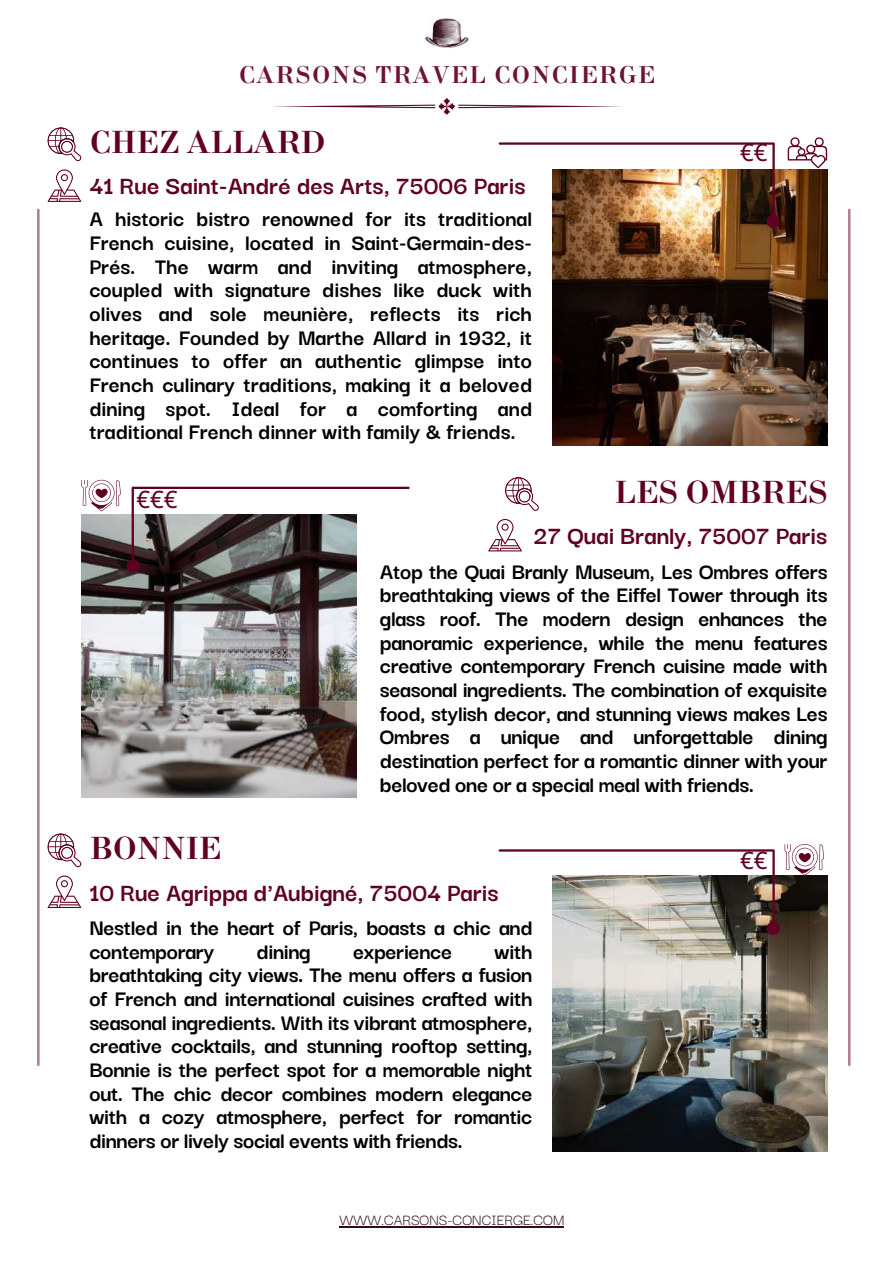
<style>
.page{position:relative;width:894px;height:1264px;background:#fff}
.page>*{position:absolute;margin:0;border:0;box-sizing:border-box;transform-origin:0 0}
.t1{font:700 31.5px "New Standard";color:#600122}
.t2{font:700 27px "Darker Grotesque";color:#600122}
.t3{font:700 24px/23.7px "Darker Grotesque";letter-spacing:-.015em;color:#000;text-align:justify}
.t4{font:700 24px "New Standard";letter-spacing:.06em;color:#6d152e}
.t5{font:24px "Noto Sans";color:#600122}
.t6{font:16.5px "Darker Grotesque";color:#300c16}
</style>
<div class="page">
<img style="left:425px;top:18px;width:44px;height:30px">
<svg style="left:272px;top:98px;width:350px;height:16px"></svg>
<hr style="left:37px;top:209px;width:2px;height:857px;background:#600122">
<hr style="left:847px;top:209px;width:3px;height:857px;background:#600122">
<svg style="left:48px;top:169px;width:33px;height:33px"></svg>
<img style="left:552px;top:169px;width:274px;height:276px">
<svg style="left:488px;top:519px;width:34px;height:32px"></svg>
<img style="left:552px;top:875px;width:274px;height:276px">
<svg style="left:48px;top:875px;width:33px;height:33px"></svg>
<img style="left:81px;top:573px;width:275px;height:224px">
<img style="left:498px;top:142px;width:281px;height:86px">
<svg style="left:48px;top:127px;width:33px;height:34px"></svg>
<svg style="left:505px;top:477px;width:33px;height:34px"></svg>
<svg style="left:48px;top:833px;width:33px;height:34px"></svg>
<svg style="left:81px;top:480px;width:328px;height:93px"></svg>
<svg style="left:787px;top:137px;width:39px;height:31px"></svg>
<hr style="left:339px;top:1226px;width:225px;height:1px;background:#300c16">
<svg style="left:498px;top:844px;width:325px;height:90px"></svg>
<p class="t4" style="left:239px;top:60px;width:417px">CARSONS TRAVEL CONCIERGE</p>
<h1 class="t1" style="left:89px;top:122px;width:237px">CHEZ ALLARD</h1>
<p class="t2" style="left:89px;top:166px;width:437px">41 Rue Saint-André des Arts, 75006 Paris</p>
<p class="t3" style="left:89px;top:205px;width:444px">A historic bistro renowned for its traditional French cuisine, located in Saint-Germain-des-Prés. The warm and inviting atmosphere, coupled with signature dishes like duck with olives and sole meunière, reflects its rich heritage. Founded by Marthe Allard in 1932, it continues to offer an authentic glimpse into French culinary traditions, making it a beloved dining spot. Ideal for a comforting and traditional French dinner with family &amp; friends.</p>
<p class="t5" style="left:740px;top:135px;width:29px">€€</p>
<p class="t5" style="left:136px;top:482px;width:43px">€€€</p>
<h1 class="t1" style="left:89px;top:828px;width:133px">BONNIE</h1>
<h1 class="t1" style="left:614px;top:471px;width:214px">LES OMBRES</h1>
<p class="t2" style="left:533px;top:515px;width:295px">27 Quai Branly, 75007 Paris</p>
<p class="t3" style="left:380px;top:557px;width:449px">Atop the Quai Branly Museum, Les Ombres offers breathtaking views of the Eiffel Tower through its glass roof. The modern design enhances the panoramic experience, while the menu features creative contemporary French cuisine made with seasonal ingredients. The combination of exquisite food, stylish decor, and stunning views makes Les Ombres a unique and unforgettable dining destination perfect for a romantic dinner with your beloved one or a special meal with friends.</p>
<p class="t5" style="left:740px;top:843px;width:29px">€€</p>
<p class="t2" style="left:89px;top:872px;width:411px">10 Rue Agrippa d'Aubigné, 75004 Paris</p>
<p class="t3" style="left:89px;top:914px;width:444px">Nestled in the heart of Paris, boasts a chic and contemporary</p>
<p class="t3" style="left:89px;top:937px;width:444px;text-indent:405px">with breathtaking city views. The menu offers a fusion of French and international cuisines crafted with seasonal ingredients. With its vibrant atmosphere, creative cocktails, and stunning rooftop setting, Bonnie is the perfect spot for a memorable night out. The chic decor combines modern elegance with a cozy atmosphere, perfect for romantic dinners or lively social events with friends.</p>
<p class="t3" style="left:256px;top:937px;width:56px">dining</p>
<p class="t3" style="left:353px;top:937px;width:101px">experience</p>
<p class="t6" style="left:339px;top:1207px;width:226px">WWW.CARSONS-CONCIERGE.COM</p>
</div>
